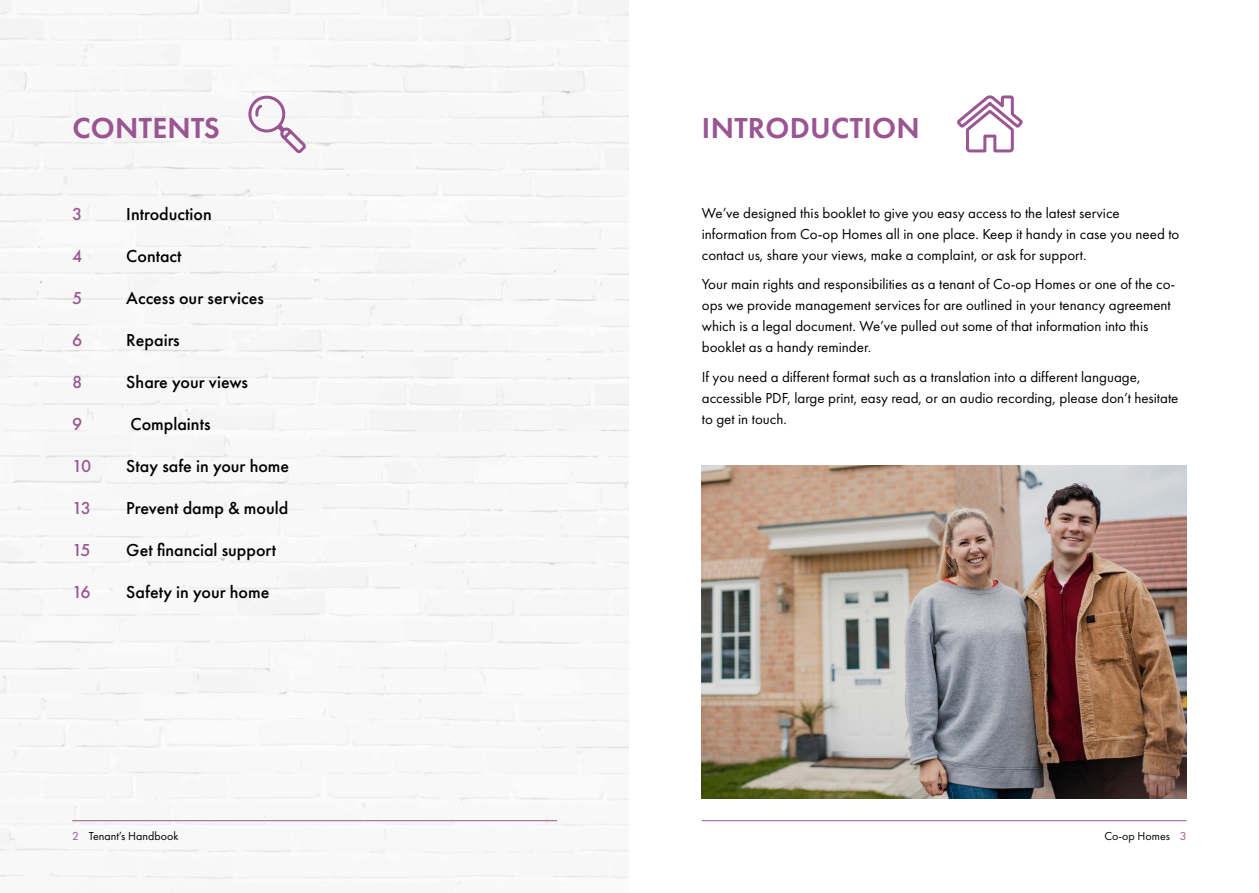
<style>
.page{position:relative;width:1259px;height:893px;background:#fff}
.page>*{position:absolute;margin:0;border:0;box-sizing:border-box;transform-origin:0 0}
.t1{font:600 30px "Futura PT";letter-spacing:.01em;color:#9a5593}
.t2{font:500 18px "Futura PT";color:#000}
.t3{font:500 18px "Futura PT";letter-spacing:-.105em;color:#9a5593}
.t4{font:15px/21px "Futura PT";color:#000}
.t5{font:12px "Futura PT";color:#000}
.s1{color:#9a5593}
</style>
<div class="page">
<img style="left:0;top:0;width:629px;height:886px">
<hr style="left:72px;top:820px;width:485px;height:1px;background:#9a5593">
<hr style="left:702px;top:820px;width:484px;height:1px;background:#9a5593">
<img style="left:702px;top:466px;width:484px;height:332px">
<svg style="left:247px;top:91px;width:61px;height:65px"></svg>
<svg style="left:957px;top:95px;width:66px;height:58px"></svg>
<h1 class="t1" style="left:72px;top:109px;width:149px">CONTENTS</h1>
<h1 class="t1" style="left:702px;top:109px;width:219px">INTRODUCTION</h1>
<p class="t3" style="left:72px;top:204px;width:12px">3</p>
<p class="t2" style="left:126px;top:204px;width:87px">Introduction</p>
<p class="t3" style="left:72px;top:246px;width:12px">4</p>
<p class="t2" style="left:126px;top:246px;width:57px">Contact</p>
<p class="t3" style="left:72px;top:288px;width:12px">5</p>
<p class="t2" style="left:126px;top:288px;width:139px">Access our services</p>
<p class="t3" style="left:72px;top:329px;width:12px">6</p>
<p class="t2" style="left:126px;top:329px;width:55px">Repairs</p>
<p class="t3" style="left:72px;top:371px;width:12px">8</p>
<p class="t2" style="left:126px;top:371px;width:123px">Share your views</p>
<p class="t3" style="left:72px;top:413px;width:12px">9</p>
<p class="t2" style="left:130px;top:413px;width:81px">Complaints</p>
<p class="t3" style="left:72px;top:455px;width:21px">10</p>
<p class="t2" style="left:126px;top:455px;width:164px">Stay safe in your home</p>
<p class="t3" style="left:72px;top:497px;width:20px">13</p>
<p class="t2" style="left:126px;top:497px;width:164px">Prevent damp &amp; mould</p>
<p class="t3" style="left:72px;top:539px;width:20px">15</p>
<p class="t2" style="left:126px;top:539px;width:151px">Get financial support</p>
<p class="t3" style="left:72px;top:581px;width:20px">16</p>
<p class="t2" style="left:126px;top:581px;width:144px">Safety in your home</p>
<p class="t4" style="left:702px;top:202px;width:479px">We’ve designed this booklet to give you easy access to the latest service information from Co-op Homes all in one place. Keep it handy in case you need to contact us, share your views, make a complaint, or ask for support.</p>
<p class="t4" style="left:702px;top:274px;width:475px">Your main rights and responsibilities as a tenant of Co-op Homes or one of the co&shy;ops we provide management services for are outlined in your tenancy agreement which is a legal document. We’ve pulled out some of that information into this booklet as a handy reminder.</p>
<p class="t4" style="left:702px;top:366px;width:478px">If you need a different format such as a translation into a different language, accessible PDF, large print, easy read, or an audio recording, please don’t hesitate to get in touch.</p>
<p class="t5" style="left:72px;top:829px;width:108px"><span class="s1">2</span> Tenant’s Handbook</p>
<p class="t5" style="left:1104px;top:829px;width:84px">Co-op Homes <span class="s1">3</span></p>
</div>
